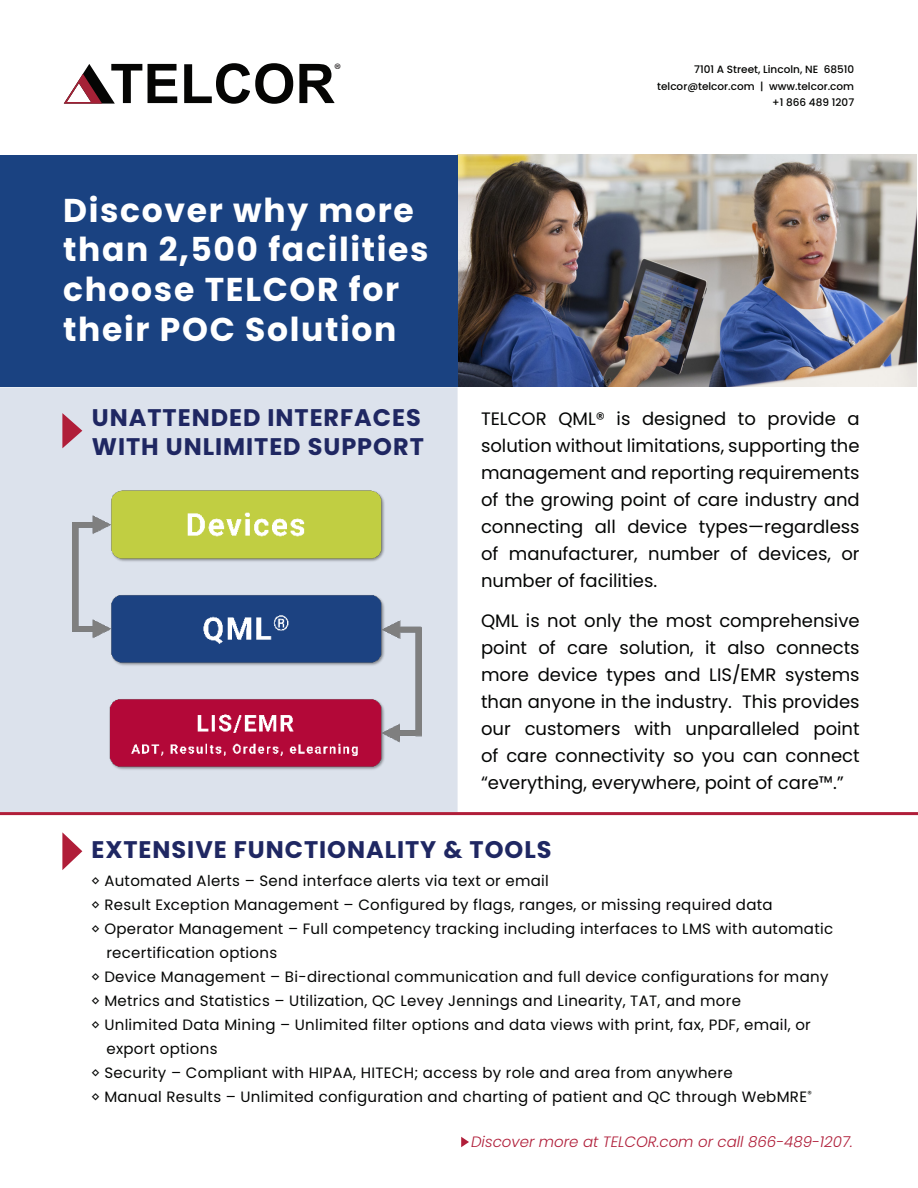
<style>
.page{position:relative;width:918px;height:1188px;background:#fff}
.page>*{position:absolute;margin:0;border:0;box-sizing:border-box;transform-origin:0 0}
.t1{font:700 54.75px "Arial";color:#050504}
.t2{font:700 33px/39.6px "Poppins";letter-spacing:.05em;color:#fff}
.t3{font:700 24px/28.8px "Poppins";letter-spacing:.04em;color:#1f2762}
.t4{font:18px/27px "Poppins";color:#040504;text-align:justify}
.t5{font:16.8px "Myriad";color:#231f20}
.t6{font:15px/24px "Poppins";letter-spacing:.02em;color:#040504}
.t7{font:italic 300 15px "Poppins";color:#b01e39}
.t8{font:500 10.5px "Poppins";color:#040503}
</style>
<div class="page">
<div style="left:0;top:387px;width:458px;height:425px;background:#dce2ec"></div>
<img style="left:458px;top:155px;width:459px;height:232px">
<div style="left:0;top:155px;width:458px;height:232px;background:#1a4281"></div>
<svg style="left:64px;top:64px;width:51px;height:40px"></svg>
<svg style="left:0;top:812px;width:918px;height:325px"></svg>
<svg style="left:461px;top:1137px;width:8px;height:10px"></svg>
<svg style="left:62px;top:832px;width:20px;height:38px"></svg>
<svg style="left:62px;top:413px;width:20px;height:35px"></svg>
<img style="left:72px;top:489px;width:349px;height:282px">
<p class="t1" style="left:110px;top:45px;width:226px">TELCOR</p>
<p class="t5" style="left:334px;top:59px;width:9px">®</p>
<p class="t2" style="left:63px;top:191px;width:367px">Discover why more than 2,500 facilities choose TELCOR for their POC Solution</p>
<p class="t3" style="left:92px;top:403px;width:333px">UNATTENDED INTERFACES<br>WITH UNLIMITED SUPPORT</p>
<p class="t8" style="left:694px;top:63px;width:161px">7101 A Street, Lincoln, NE 68510</p>
<p class="t8" style="left:657px;top:80px;width:199px">telcor@telcor.com | www.telcor.com</p>
<p class="t8" style="left:772px;top:96px;width:84px">+1 866 489 1207</p>
<p class="t4" style="left:481px;top:405px;width:380px">TELCOR QML® is designed to provide a solution without limitations, supporting the management and reporting requirements of the growing point of care industry and connecting all device types—regardless of manufacturer, number of devices, or number of facilities.</p>
<p class="t4" style="left:481px;top:608px;width:380px">QML is not only the most comprehensive point of care solution, it also connects more device types and LIS/EMR systems than anyone in the industry. This provides our customers with unparalleled point of care connectivity so you can connect “everything, everywhere, point of care™.”</p>
<p class="t3" style="left:91px;top:836px;width:462px">EXTENSIVE FUNCTIONALITY &amp; TOOLS</p>
<p class="t6" style="left:91px;top:869px;width:459px">◊ Automated Alerts – Send interface alerts via text or email</p>
<p class="t6" style="left:91px;top:893px;width:683px">◊ Result Exception Management – Configured by flags, ranges, or missing required data</p>
<p class="t6" style="left:106px;top:917px;width:728px;text-indent:-15px">◊ Operator Management – Full competency tracking including interfaces to LMS with automatic recertification options</p>
<p class="t6" style="left:91px;top:965px;width:739px">◊ Device Management – Bi-directional communication and full device configurations for many</p>
<p class="t6" style="left:91px;top:989px;width:651px">◊ Metrics and Statistics – Utilization, QC Levey Jennings and Linearity, TAT, and more</p>
<p class="t6" style="left:106px;top:1013px;width:706px;text-indent:-15px">◊ Unlimited Data Mining – Unlimited filter options and data views with print, fax, PDF, email, or export options</p>
<p class="t6" style="left:91px;top:1061px;width:643px">◊ Security – Compliant with HIPAA, HITECH; access by role and area from anywhere</p>
<p class="t6" style="left:91px;top:1085px;width:722px">◊ Manual Results – Unlimited configuration and charting of patient and QC through WebMRE<sup>®</sup></p>
<p class="t7" style="left:471px;top:1133px;width:383px">Discover more at TELCOR.com or call 866-489-1207.</p>
</div>
